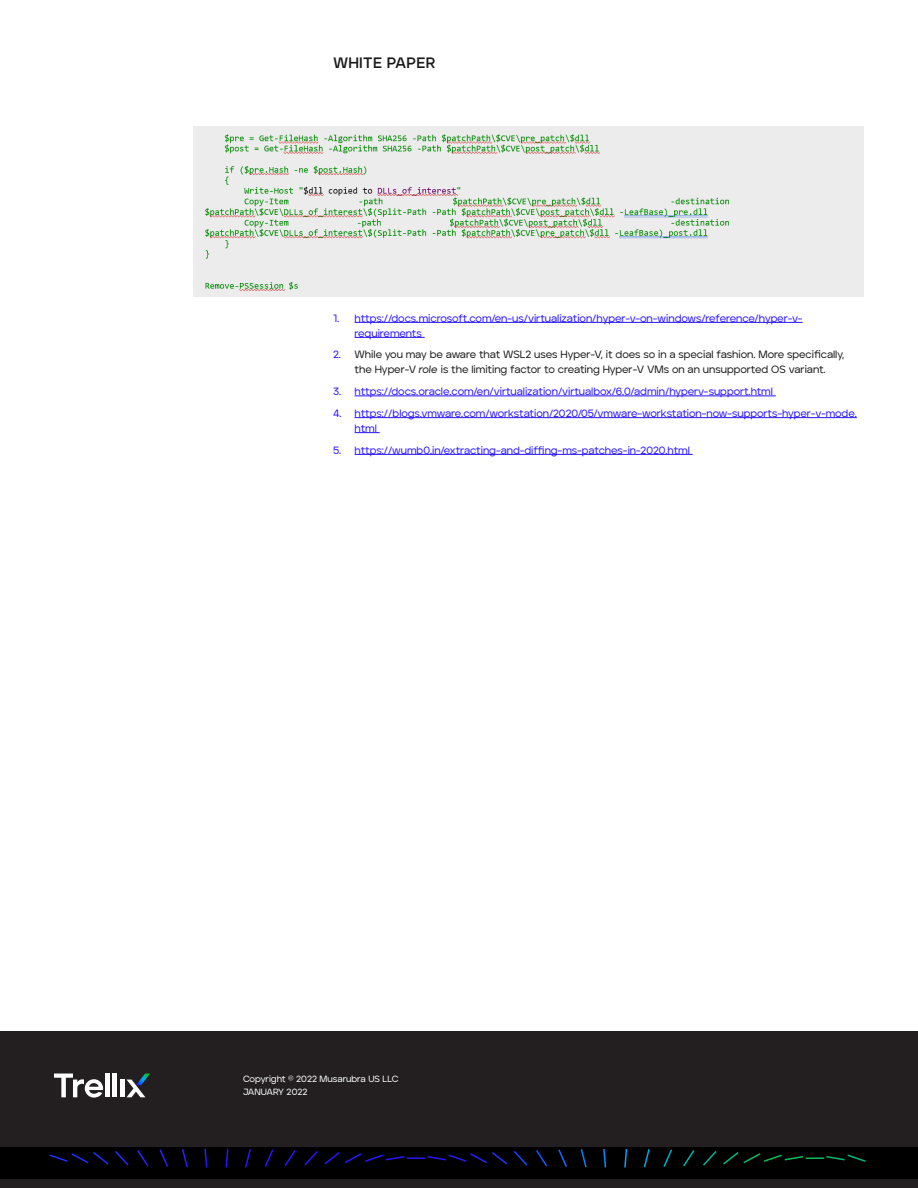
<style>
.page{position:relative;width:918px;height:1188px;background:#fff}
.page>*{position:absolute;margin:0;border:0;box-sizing:border-box;transform-origin:0 0}
.t1{font:700 15px "Aventa";letter-spacing:.015em;color:#1a1a1a}
.t2{font:500 10.5px/15px "Aventa";letter-spacing:-.005em;color:#2814ff}
.t3{font:500 10.5px/15px "Aventa";color:#1a1a1a;text-align:center}
.t4{font:500 9px/13.5px "Aventa";color:#fff}
.s1{color:#2814ff}
.s2{font-family:"Aventa Medium Itallic";font-weight:400}
</style>
<div class="page">
<div style="left:0;top:1031px;width:918px;height:157px;background:#231f20"></div>
<svg style="left:54px;top:1074px;width:49px;height:24px"></svg>
<hr style="left:105px;top:1074px;width:4px;height:23px;background:#fff">
<hr style="left:113px;top:1074px;width:4px;height:23px;background:#fff">
<hr style="left:120px;top:1080px;width:4px;height:17px;background:#fff">
<svg style="left:127px;top:1074px;width:23px;height:23px"></svg>
<div style="left:0;top:1147px;width:918px;height:31px;background:#000"></div>
<svg style="left:50px;top:1149px;width:815px;height:18px"></svg>
<div style="left:194px;top:126px;width:670px;height:171px;background:#ececec"></div>
<hr style="left:355px;top:322px;width:448px;height:1px;background:#2814ff">
<hr style="left:355px;top:337px;width:70px;height:1px;background:#2814ff">
<hr style="left:355px;top:396px;width:421px;height:1px;background:#2814ff">
<hr style="left:355px;top:417px;width:502px;height:1px;background:#2814ff">
<svg style="left:355px;top:432px;width:25px;height:1px"></svg>
<hr style="left:355px;top:454px;width:338px;height:1px;background:#2814ff">
<img style="left:205px;top:134px;width:524px;height:157px">
<h1 class="t1" style="left:333px;top:54px;width:104px">WHITE PAPER</h1>
<p class="t2" style="left:355px;top:310px;width:449px;text-indent:-22px">1. https://docs.microsoft.com/en-us/virtualization/hyper-v-on-windows/reference/hyper-v&shy;requirements</p>
<p class="t3" style="left:333px;top:347px;width:513px"><span class="s1">2.</span> While you may be aware that WSL2 uses Hyper-V, it does so in a special fashion. More specifically, the Hyper-V <span class="s2">role</span> is the limiting factor to creating Hyper-V VMs on an unsupported OS variant.</p>
<p class="t2" style="left:333px;top:384px;width:441px">3. https://docs.oracle.com/en/virtualization/virtualbox/6.0/admin/hyperv-support.html</p>
<p class="t2" style="left:355px;top:406px;width:504px;text-indent:-22px">4. https://blogs.vmware.com/workstation/2020/05/vmware-workstation-now-supports-hyper-v-mode. html</p>
<p class="t2" style="left:333px;top:442px;width:358px">5. https://wumb0.in/extracting-and-diffing-ms-patches-in-2020.html</p>
<p class="t4" style="left:243px;top:1072px;width:157px">Copyright © 2022 Musarubra US LLC<br>JANUARY 2022</p>
</div>
